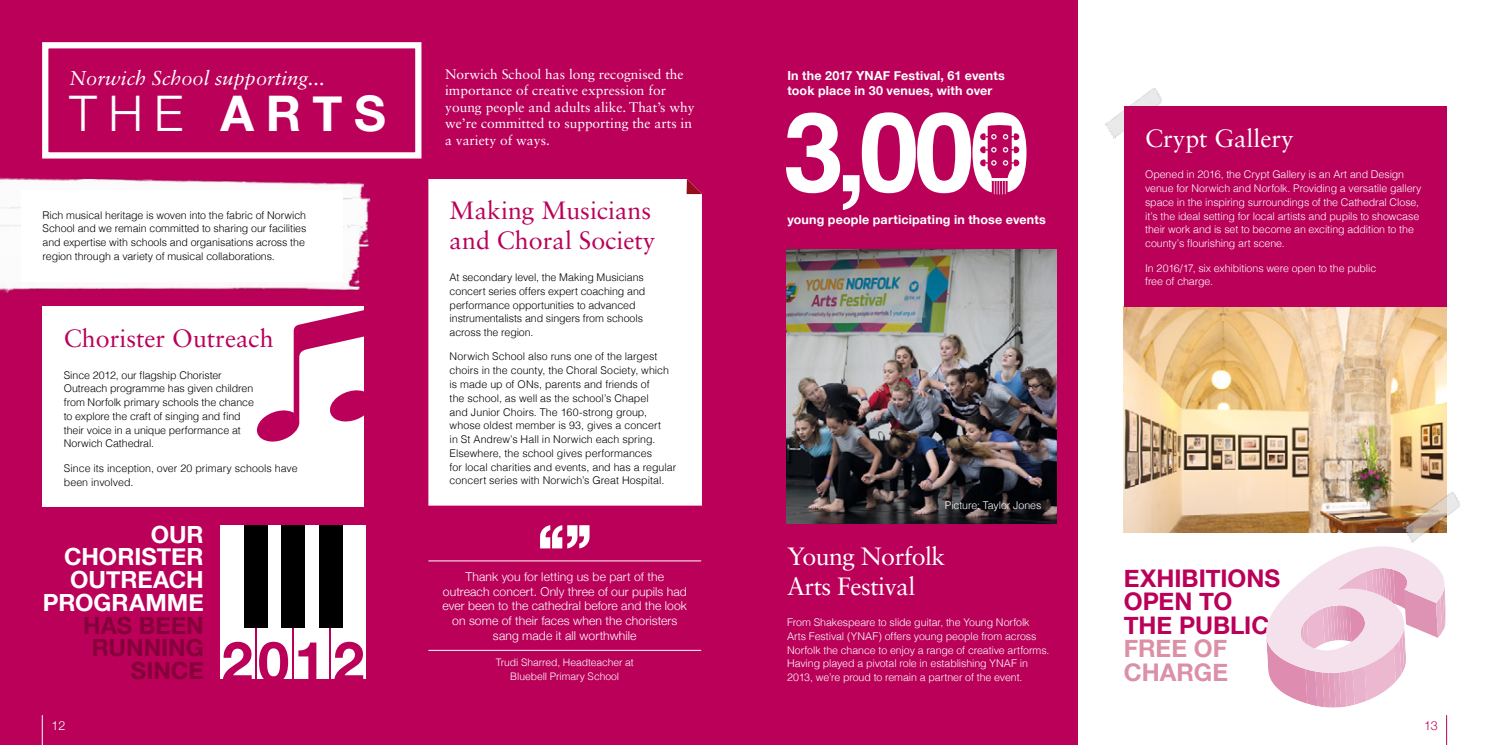
<style>
.page{position:relative;width:1489px;height:745px;background:#fff}
.page>*{position:absolute;margin:0;border:0;box-sizing:border-box;transform-origin:0 0}
.t1{font:700 110.5px "Helvetica";color:#fff}
.t2{font:700 56.5px "Helvetica Neue";color:#ba0059}
.t3{font:700 49px "Helvetica Neue";color:#fff}
.t4{font:25px/30px "Sabon LT Std";color:#ba0059}
.t5{font:25px/30px "Sabon LT Std";letter-spacing:-.02em;color:#fff}
.t6{font:25px "Sabon LT Std";color:#fff}
.t7{font:700 24.25px/23.6px "Helvetica Neue";color:#ba0059}
.t8{font:700 24.25px/23.6px "Helvetica Neue";color:#dc90a7}
.t9{font:700 23.62px/22.6px "Helvetica Neue";color:#fff;text-align:right}
.t10{font:700 23.62px/22.6px "Helvetica Neue";color:#84013a;text-align:right}
.t11{font:italic 20px "Sabon LT Std";color:#fff}
.t12{font:13.75px/16.5px "Sabon LT Std";color:#fff}
.t13{font:700 12.5px/15px "Helvetica Neue";letter-spacing:.015em;color:#fff}
.t14{font:300 12.5px "Helvetica Neue";color:#fff}
.t15{font:300 12.5px "Helvetica Neue";color:#ba0059}
.t16{font:300 12.25px/14.6px "Helvetica Neue";letter-spacing:.01em;color:#fff;text-align:center}
.t17{font:300 10.62px/13.8px "Helvetica";letter-spacing:-.005em;color:#000}
.t18{font:300 10.62px/13.8px "Helvetica";letter-spacing:-.01em;color:#fff}
.t19{font:300 10.38px/13.2px "Helvetica";letter-spacing:-.005em;color:#fff;text-align:center}
.s1{font-weight:300}
</style>
<div class="page">
<div style="left:0;top:0;width:744px;height:744px;background:#ba0059"></div>
<hr style="left:42px;top:714px;width:1px;height:30px;background:#fff">
<div style="left:43px;top:306px;width:321px;height:200px;background:#fff"></div>
<div style="left:220px;top:525px;width:35px;height:153px;background:#fff"></div>
<div style="left:257px;top:525px;width:35px;height:153px;background:#fff"></div>
<div style="left:294px;top:525px;width:35px;height:153px;background:#fff"></div>
<div style="left:331px;top:525px;width:35px;height:153px;background:#fff"></div>
<div style="left:244px;top:525px;width:23px;height:101px;background:#000"></div>
<div style="left:281px;top:525px;width:23px;height:101px;background:#000"></div>
<div style="left:319px;top:525px;width:23px;height:101px;background:#000"></div>
<div style="left:42px;top:42px;width:379px;height:116px;border:6px solid #fff"></div>
<svg style="left:257px;top:310px;width:107px;height:131px"></svg>
<svg style="left:540px;top:525px;width:49px;height:23px"></svg>
<hr style="left:428px;top:560px;width:273px;height:1px;background:#fff">
<hr style="left:428px;top:649px;width:273px;height:1px;background:#fff">
<div style="left:428px;top:179px;width:274px;height:326px;background:#fff"></div>
<img style="left:0;top:177px;width:364px;height:19px">
<img style="left:0;top:196px;width:371px;height:52px">
<img style="left:0;top:223px;width:363px;height:70px">
<div style="left:21px;top:190px;width:322px;height:91px;background:#fff"></div>
<svg style="left:686px;top:179px;width:16px;height:15px"></svg>
<hr style="left:1446px;top:714px;width:1px;height:30px;background:#ba0059">
<div style="left:744px;top:0;width:333px;height:744px;background:#ba0059"></div>
<img style="left:1123px;top:306px;width:323px;height:225px">
<img style="left:1105px;top:88px;width:57px;height:51px">
<img style="left:1400px;top:484px;width:60px;height:59px">
<img style="left:786px;top:249px;width:270px;height:273px">
<div style="left:1123px;top:106px;width:323px;height:200px;background:#ba0059"></div>
<svg style="left:1266px;top:546px;width:180px;height:161px"></svg>
<svg style="left:977px;top:119px;width:43px;height:75px"></svg>
<svg style="left:946px;top:501px;width:110px;height:23px;background:#211f21"></svg>
<h3 class="t11" style="left:70px;top:66px;width:257px">Norwich School supporting...</h3>
<h3 class="t3" style="left:70px;top:75px;width:318px"><span class="s1">THE</span> ARTS</h3>
<p class="t17" style="left:43px;top:207px;width:265px">Rich musical heritage is woven into the fabric of Norwich School and we remain committed to sharing our facilities and expertise with schools and organisations across the region through a variety of musical collaborations.</p>
<h3 class="t4" style="left:64px;top:323px;width:211px">Chorister Outreach</h3>
<p class="t17" style="left:64px;top:367px;width:192px">Since 2012, our flagship Chorister Outreach programme has given children from Norfolk primary schools the chance to explore the craft of singing and find their voice in a unique performance at Norwich Cathedral.</p>
<p class="t17" style="left:64px;top:460px;width:235px">Since its inception, over 20 primary schools have been involved.</p>
<h3 class="t9" style="left:43px;top:523px;width:162px">OUR<br>CHORISTER<br>OUTREACH<br>PROGRAMME</h3>
<h3 class="t10" style="left:83px;top:614px;width:122px">HAS BEEN<br>RUNNING<br>SINCE</h3>
<h2 class="t2" style="left:221px;top:617px;width:144px">2012</h2>
<p class="t12" style="left:445px;top:65px;width:251px">Norwich School has long recognised the importance of creative expression for young people and adults alike. That’s why we’re committed to supporting the arts in a variety of ways.</p>
<h3 class="t4" style="left:449px;top:195px;width:207px">Making Musicians and Choral Society</h3>
<p class="t17" style="left:449px;top:269px;width:197px">At secondary level, the Making Musicians concert series offers expert coaching and performance opportunities to advanced instrumentalists and singers from schools across the region.</p>
<p class="t17" style="left:449px;top:349px;width:228px">Norwich School also runs one of the largest choirs in the county, the Choral Society, which is made up of ONs, parents and friends of<br>the school, as well as the school’s Chapel<br>and Junior Choirs. The 160-strong group, whose oldest member is 93, gives a concert<br>in St Andrew’s Hall in Norwich each spring.<br>Elsewhere, the school gives performances<br>for local charities and events, and has a regular concert series with Norwich’s Great Hospital.</p>
<p class="t16" style="left:442px;top:568px;width:246px">Thank you for letting us be part of the outreach concert. Only three of our pupils had ever been to the cathedral before and the look on some of their faces when the choristers sang made it all worthwhile</p>
<p class="t19" style="left:496px;top:654px;width:139px">Trudi Sharred, Headteacher at<br>Bluebell Primary School</p>
<p class="t13" style="left:787px;top:69px;width:219px">In the 2017 YNAF Festival, 61 events took place in 30 venues, with over</p>
<h1 class="t1" style="left:783px;top:63px;width:249px">3,000</h1>
<p class="t13" style="left:787px;top:212px;width:260px">young people participating in those events</p>
<h3 class="t6" style="left:1144px;top:123px;width:150px">Crypt Gallery</h3>
<p class="t18" style="left:1144px;top:167px;width:278px">Opened in 2016, the Crypt Gallery is an Art and Design venue for Norwich and Norfolk. Providing a versatile gallery space in the inspiring surroundings of the Cathedral Close, it’s the ideal setting for local artists and pupils to showcase their work and is set to become an exciting addition to the county’s flourishing art scene.</p>
<p class="t18" style="left:1144px;top:260px;width:233px">In 2016/17, six exhibitions were open to the public free of charge.</p>
<p class="t18" style="left:944px;top:497px;width:98px">Picture: Taylor Jones</p>
<h3 class="t5" style="left:787px;top:540px;width:160px">Young Norfolk<br>Arts Festival</h3>
<p class="t18" style="left:787px;top:614px;width:264px">From Shakespeare to slide guitar, the Young Norfolk Arts Festival (YNAF) offers young people from across Norfolk the chance to enjoy a range of creative artforms.<br>Having played a pivotal role in establishing YNAF in 2013, we’re proud to remain a partner of the event.</p>
<h3 class="t7" style="left:1123px;top:566px;width:158px">EXHIBITIONS<br>OPEN TO<br>THE PUBLIC</h3>
<h3 class="t8" style="left:1123px;top:637px;width:106px">FREE OF<br>CHARGE</h3>
<p class="t14" style="left:51px;top:714px;width:15px">12</p>
<p class="t15" style="left:1423px;top:714px;width:15px">13</p>
</div>
